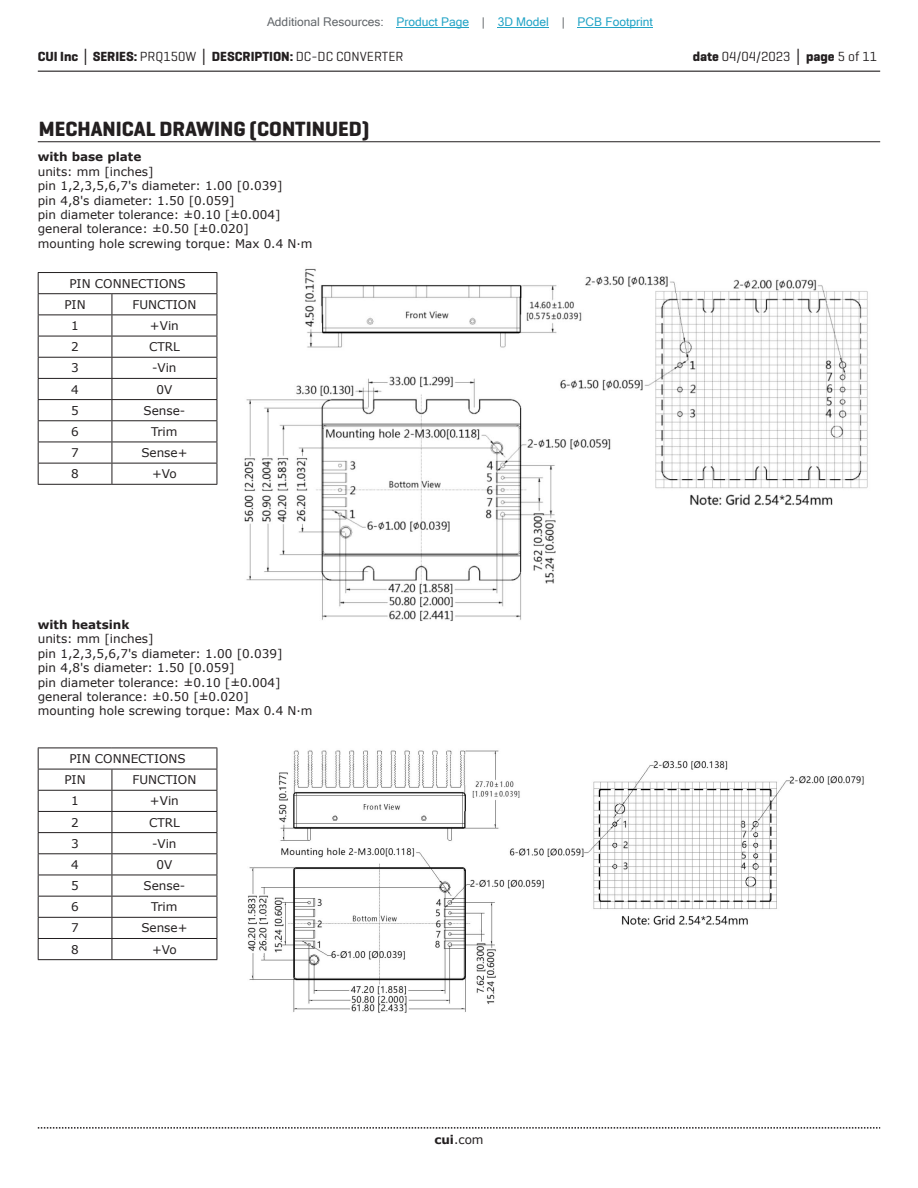
<style>
.page{position:relative;width:918px;height:1188px;background:#fff}
.page>*{position:absolute;margin:0;border:0;box-sizing:border-box;transform-origin:0 0}
.t1{font:700 21px "Geogrotesque";color:#231f20}
.t2{font:700 13.5px "Geogrotesque";color:#231f20}
.t3{font:13.5px "Geogrotesque";color:#231f20}
.t4{font:12px/14.4px "Verdana";color:#231f20}
.t5{font:12px "Microsoft Sans Serif";color:#23a4c6}
.t6{font:700 12px "Verdana";color:#231f20}
.s1{color:#63676b}
.s2{font-family:"Verdana"}
.s3{font-weight:400}
.s4{font-weight:700}
.s5{font-family:"Verdana";font-weight:700}
</style>
<div class="page">
<hr style="left:38px;top:71px;width:842px;height:1px;background:#231f20">
<svg style="left:38px;top:1127px;width:842px;height:2px"></svg>
<hr style="left:38px;top:272px;width:74px;height:1px;background:#231f20">
<hr style="left:112px;top:272px;width:105px;height:1px;background:#231f20">
<hr style="left:38px;top:293px;width:74px;height:1px;background:#231f20">
<hr style="left:112px;top:293px;width:105px;height:1px;background:#231f20">
<hr style="left:38px;top:315px;width:74px;height:1px;background:#231f20">
<hr style="left:112px;top:315px;width:105px;height:1px;background:#231f20">
<hr style="left:38px;top:336px;width:74px;height:1px;background:#231f20">
<hr style="left:112px;top:336px;width:105px;height:1px;background:#231f20">
<hr style="left:38px;top:357px;width:74px;height:1px;background:#231f20">
<hr style="left:112px;top:357px;width:105px;height:1px;background:#231f20">
<hr style="left:38px;top:378px;width:74px;height:1px;background:#231f20">
<hr style="left:112px;top:378px;width:105px;height:1px;background:#231f20">
<hr style="left:38px;top:399px;width:74px;height:1px;background:#231f20">
<hr style="left:112px;top:399px;width:105px;height:1px;background:#231f20">
<hr style="left:38px;top:420px;width:74px;height:1px;background:#231f20">
<hr style="left:112px;top:420px;width:105px;height:1px;background:#231f20">
<hr style="left:38px;top:442px;width:74px;height:1px;background:#231f20">
<hr style="left:112px;top:442px;width:105px;height:1px;background:#231f20">
<hr style="left:38px;top:463px;width:74px;height:1px;background:#231f20">
<svg style="left:38px;top:273px;width:1px;height:211px"></svg>
<hr style="left:112px;top:463px;width:105px;height:1px;background:#231f20">
<svg style="left:112px;top:294px;width:1px;height:190px"></svg>
<svg style="left:217px;top:273px;width:1px;height:211px"></svg>
<hr style="left:38px;top:484px;width:74px;height:1px;background:#231f20">
<hr style="left:112px;top:484px;width:105px;height:1px;background:#231f20">
<hr style="left:38px;top:748px;width:74px;height:1px;background:#231f20">
<hr style="left:112px;top:748px;width:105px;height:1px;background:#231f20">
<hr style="left:38px;top:769px;width:74px;height:1px;background:#231f20">
<hr style="left:112px;top:769px;width:105px;height:1px;background:#231f20">
<hr style="left:38px;top:790px;width:74px;height:1px;background:#231f20">
<hr style="left:112px;top:790px;width:105px;height:1px;background:#231f20">
<hr style="left:38px;top:811px;width:74px;height:1px;background:#231f20">
<hr style="left:112px;top:811px;width:105px;height:1px;background:#231f20">
<hr style="left:38px;top:832px;width:74px;height:1px;background:#231f20">
<hr style="left:112px;top:832px;width:105px;height:1px;background:#231f20">
<hr style="left:38px;top:853px;width:74px;height:1px;background:#231f20">
<hr style="left:112px;top:853px;width:105px;height:1px;background:#231f20">
<hr style="left:38px;top:875px;width:74px;height:1px;background:#231f20">
<hr style="left:112px;top:875px;width:105px;height:1px;background:#231f20">
<hr style="left:38px;top:896px;width:74px;height:1px;background:#231f20">
<hr style="left:112px;top:896px;width:105px;height:1px;background:#231f20">
<hr style="left:38px;top:917px;width:74px;height:1px;background:#231f20">
<hr style="left:112px;top:917px;width:105px;height:1px;background:#231f20">
<hr style="left:38px;top:938px;width:74px;height:1px;background:#231f20">
<svg style="left:38px;top:748px;width:1px;height:211px"></svg>
<hr style="left:112px;top:938px;width:105px;height:1px;background:#231f20">
<svg style="left:112px;top:769px;width:1px;height:190px"></svg>
<svg style="left:217px;top:748px;width:1px;height:211px"></svg>
<hr style="left:38px;top:959px;width:74px;height:1px;background:#231f20">
<hr style="left:112px;top:959px;width:105px;height:1px;background:#231f20">
<hr style="left:38px;top:141px;width:842px;height:1px;background:#231f20">
<img style="left:244px;top:268px;width:624px;height:353px">
<img style="left:248px;top:750px;width:616px;height:263px">
<hr style="left:397px;top:27px;width:72px;height:1px;background:#23a4c6">
<hr style="left:498px;top:27px;width:51px;height:1px;background:#23a4c6">
<hr style="left:578px;top:27px;width:75px;height:1px;background:#23a4c6">
<p class="t5" style="left:267px;top:15px;width:387px"><span class="s1">Additional Resources:</span> Product Page <span class="s1">|</span> 3D Model <span class="s1">|</span> PCB Footprint</p>
<p class="t2" style="left:38px;top:48px;width:367px">CUI Inc <span class="s2">│</span> SERIES: <span class="s3">PRQ150W</span> <span class="s2">│</span> DESCRIPTION: <span class="s3">DC-DC CONVERTER</span></p>
<p class="t3" style="left:693px;top:48px;width:186px"><span class="s4">date</span> 04/04/2023 <span class="s5">│</span> <span class="s4">page</span> 5 of 11</p>
<h1 class="t1" style="left:39px;top:116px;width:332px">MECHANICAL DRAWING (CONTINUED)</h1>
<p class="t6" style="left:38px;top:149px;width:105px">with base plate</p>
<p class="t4" style="left:38px;top:164px;width:276px">units: mm [inches]<br>pin 1,2,3,5,6,7's diameter: 1.00 [0.039]<br>pin 4,8's diameter: 1.50 [0.059]<br>pin diameter tolerance: ±0.10 [±0.004] general tolerance: ±0.50 [±0.020]<br>mounting hole screwing torque: Max 0.4 N·m</p>
<p class="t4" style="left:64px;top:273px;width:123px;line-height:21.1px;text-indent:5px">PIN CONNECTIONS<br>PIN</p>
<p class="t4" style="left:132px;top:297px;width:65px">FUNCTION</p>
<p class="t4" style="left:71px;top:318px;width:9px">1</p>
<p class="t4" style="left:150px;top:318px;width:30px">+Vin</p>
<p class="t4" style="left:71px;top:340px;width:9px">2</p>
<p class="t4" style="left:149px;top:340px;width:32px">CTRL</p>
<p class="t4" style="left:71px;top:361px;width:9px">3</p>
<p class="t4" style="left:152px;top:361px;width:26px">-Vin</p>
<p class="t4" style="left:71px;top:382px;width:9px">4</p>
<p class="t4" style="left:157px;top:382px;width:17px">0V</p>
<p class="t4" style="left:71px;top:403px;width:9px">5</p>
<p class="t4" style="left:144px;top:403px;width:43px">Sense-</p>
<p class="t4" style="left:71px;top:424px;width:9px">6</p>
<p class="t4" style="left:151px;top:424px;width:28px">Trim</p>
<p class="t4" style="left:71px;top:445px;width:9px">7</p>
<p class="t4" style="left:141px;top:445px;width:48px">Sense+</p>
<p class="t4" style="left:71px;top:467px;width:9px">8</p>
<p class="t4" style="left:152px;top:467px;width:26px">+Vo</p>
<p class="t6" style="left:38px;top:616px;width:93px">with heatsink</p>
<p class="t4" style="left:38px;top:632px;width:276px">units: mm [inches]<br>pin 1,2,3,5,6,7's diameter: 1.00 [0.039]<br>pin 4,8's diameter: 1.50 [0.059]<br>pin diameter tolerance: ±0.10 [±0.004] general tolerance: ±0.50 [±0.020]<br>mounting hole screwing torque: Max 0.4 N·m</p>
<p class="t4" style="left:64px;top:748px;width:123px;line-height:21.1px;text-indent:5px">PIN CONNECTIONS<br>PIN</p>
<p class="t4" style="left:132px;top:773px;width:65px">FUNCTION</p>
<p class="t4" style="left:71px;top:794px;width:9px">1</p>
<p class="t4" style="left:150px;top:794px;width:30px">+Vin</p>
<p class="t4" style="left:71px;top:815px;width:9px">2</p>
<p class="t4" style="left:149px;top:815px;width:32px">CTRL</p>
<p class="t4" style="left:71px;top:836px;width:9px">3</p>
<p class="t4" style="left:152px;top:836px;width:26px">-Vin</p>
<p class="t4" style="left:71px;top:857px;width:9px">4</p>
<p class="t4" style="left:157px;top:857px;width:17px">0V</p>
<p class="t4" style="left:71px;top:878px;width:9px">5</p>
<p class="t4" style="left:144px;top:878px;width:43px">Sense-</p>
<p class="t4" style="left:71px;top:900px;width:9px">6</p>
<p class="t4" style="left:151px;top:900px;width:28px">Trim</p>
<p class="t4" style="left:71px;top:921px;width:9px">7</p>
<p class="t4" style="left:141px;top:921px;width:48px">Sense+</p>
<p class="t4" style="left:71px;top:942px;width:9px">8</p>
<p class="t4" style="left:152px;top:942px;width:26px">+Vo</p>
<p class="t4" style="left:434px;top:1132px;width:51px"><span class="s4">cui</span>.com</p>
</div>
